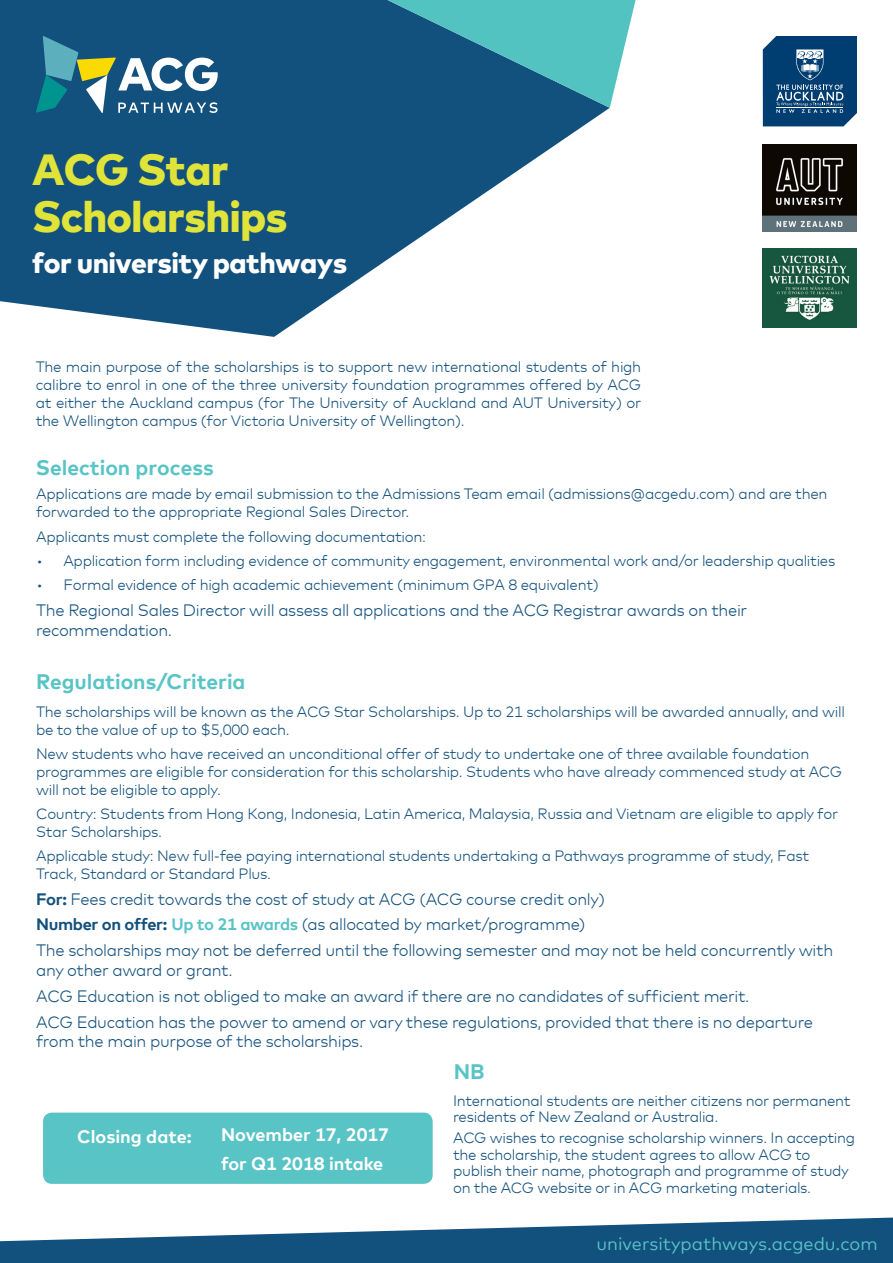
<style>
.page{position:relative;width:893px;height:1263px;background:#fff}
.page>*{position:absolute;margin:0;border:0;box-sizing:border-box;transform-origin:0 0}
.t1{font:800 43.35px/47.1px "Mark";letter-spacing:-.02em;color:#e0e339}
.t2{font:800 28.5px "Mark";letter-spacing:-.02em;color:#fff}
.t3{font:700 21px "Mark";color:#59c4c6}
.t4{font:700 18px "Mark";color:#fff}
.t5{font:18px "Mark";color:#59c4c6}
.t6{font:16.5px/25.8px "Mark";letter-spacing:-.02em;color:#12507d}
.t7{font:15px/18px "Mark";letter-spacing:-.02em;color:#12507d}
.s1{font-weight:700}
.s2{font-weight:700;color:#59c4c6}
</style>
<div class="page">
<svg style="left:0;top:0;width:610px;height:337px;fill:#12507d"></svg>
<svg style="left:388px;top:0;width:248px;height:108px;background:#3f92a6"></svg>
<div style="left:43px;top:1112px;width:390px;height:72px;background:#59c4c6;border-radius:9px"></div>
<svg style="left:0;top:1217px;width:893px;height:46px"></svg>
<svg style="left:36px;top:36px;width:182px;height:77px;background:#497e93"></svg>
<img style="left:763px;top:144px;width:94px;height:87px">
<img style="left:763px;top:249px;width:94px;height:79px">
<svg style="left:763px;top:36px;width:94px;height:90px;background:#205582"></svg>
<p class="t1" style="left:32px;top:145px;width:257px">ACG Star<br>Scholarships</p>
<p class="t2" style="left:32px;top:244px;width:317px">for university pathways</p>
<p class="t7" style="left:36px;top:358px;width:607px;text-align:justify">The main purpose of the scholarships is to support new international students of high calibre to enrol in one of the three university foundation programmes offered by ACG at either the Auckland campus (for The University of Auckland and AUT University) or the Wellington campus (for Victoria University of Wellington).</p>
<p class="t3" style="left:36px;top:454px;width:179px">Selection process</p>
<p class="t7" style="left:36px;top:484px;width:793px">Applications are made by email submission to the Admissions Team email (admissions@acgedu.com) and are then forwarded to the appropriate Regional Sales Director.</p>
<p class="t7" style="left:36px;top:528px;width:391px">Applicants must complete the following documentation:</p>
<p class="t7" style="left:36px;top:552px;width:800px">• Application form including evidence of community engagement, environmental work and/or leadership qualities</p>
<p class="t7" style="left:36px;top:576px;width:564px">• Formal evidence of high academic achievement (minimum GPA 8 equivalent)</p>
<p class="t6" style="left:36px;top:600px;width:713px;line-height:19.8px">The Regional Sales Director will assess all applications and the ACG Registrar awards on their recommendation.</p>
<p class="t3" style="left:36px;top:668px;width:211px">Regulations/Criteria</p>
<p class="t7" style="left:36px;top:702px;width:810px">The scholarships will be known as the ACG Star Scholarships. Up to 21 scholarships will be awarded annually, and will be to the value of up to $5,000 each.</p>
<p class="t7" style="left:36px;top:744px;width:807px">New students who have received an unconditional offer of study to undertake one of three available foundation programmes are eligible for consideration for this scholarship. Students who have already commenced study at ACG will not be eligible to apply.</p>
<p class="t7" style="left:36px;top:804px;width:803px">Country: Students from Hong Kong, Indonesia, Latin America, Malaysia, Russia and Vietnam are eligible to apply for<br>Star Scholarships.</p>
<p class="t7" style="left:36px;top:846px;width:774px">Applicable study: New full-fee paying international students undertaking a Pathways programme of study, Fast<br>Track, Standard or Standard Plus.</p>
<p class="t6" style="left:36px;top:886px;width:798px"><span class="s1">For:</span> Fees credit towards the cost of study at ACG (ACG course credit only)<br><span class="s1">Number on offer:</span> <span class="s2">Up to 21 awards</span> (as allocated by market/programme)<br>The scholarships may not be deferred until the following semester and may not be held concurrently with</p>
<p class="t6" style="left:36px;top:957px;width:778px">any other award or grant.<br>ACG Education is not obliged to make an award if there are no candidates of sufficient merit.<br>ACG Education has the power to amend or vary these regulations, provided that there is no departure</p>
<p class="t6" style="left:36px;top:1028px;width:329px">from the main purpose of the scholarships.</p>
<p class="t3" style="left:454px;top:1058px;width:33px">NB</p>
<p class="t4" style="left:77px;top:1125px;width:116px">Closing date:</p>
<p class="t4" style="left:221px;top:1123px;width:169px">November 17, 2017</p>
<p class="t4" style="left:221px;top:1151px;width:164px">for Q1 2018 intake</p>
<p class="t7" style="left:453px;top:1092px;width:399px;line-height:16.5px">International students are neither citizens nor permanent residents of New Zealand or Australia.</p>
<p class="t7" style="left:453px;top:1130px;width:403px;line-height:16.5px">ACG wishes to recognise scholarship winners. In accepting the scholarship, the student agrees to allow ACG to publish their name, photograph and programme of study on the ACG website or in ACG marketing materials.</p>
<p class="t5" style="left:596px;top:1232px;width:283px">universitypathways.acgedu.com</p>
</div>
